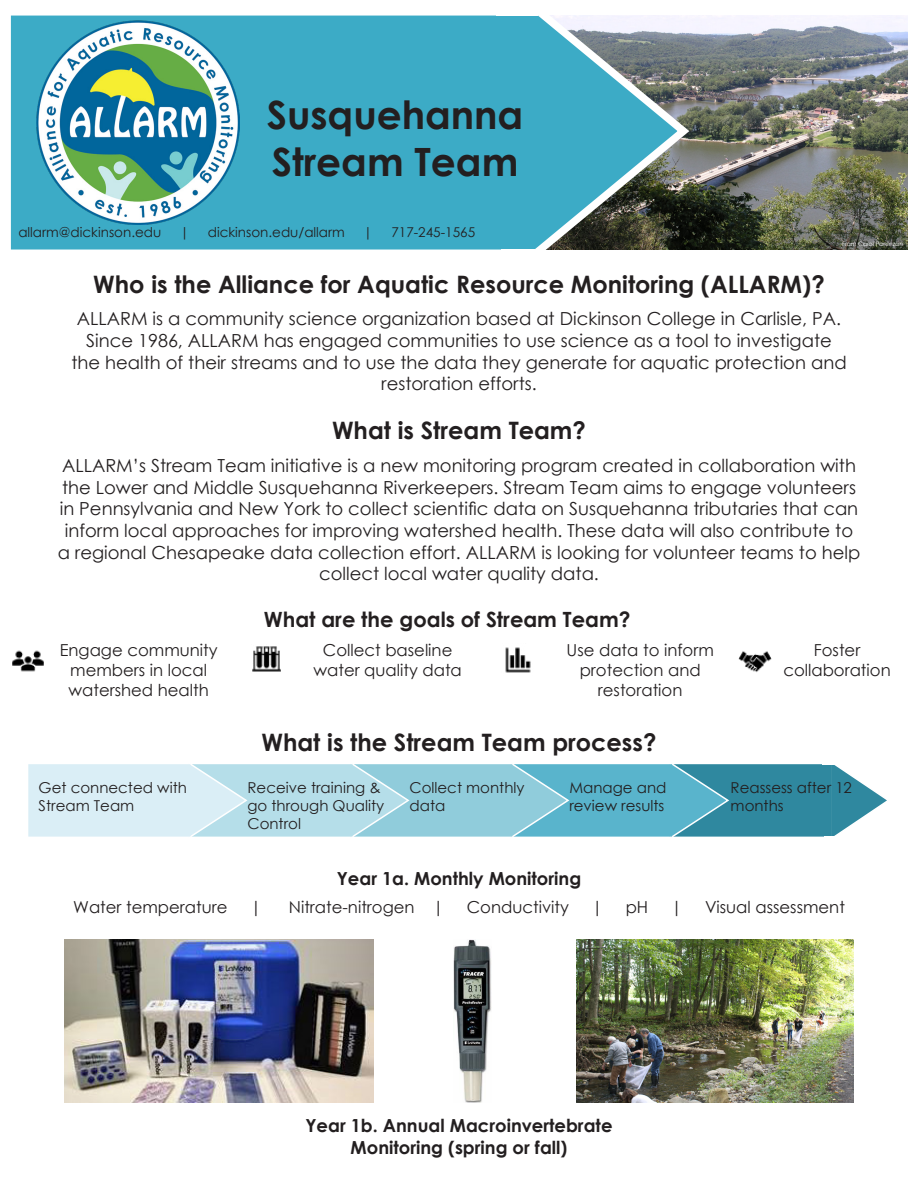
<style>
.page{position:relative;width:918px;height:1188px;background:#fff}
.page>*{position:absolute;margin:0;border:0;box-sizing:border-box;transform-origin:0 0}
.t1{font:700 39px "Century Gothic";color:#231f20}
.t2{font:700 24px "Century Gothic";color:#231f20}
.t3{font:700 21px "Century Gothic";color:#231f20}
.t4{font:18px/21.6px "Century Gothic";color:#231f20;text-align:center}
.t5{font:700 18px/21.6px "Century Gothic";color:#231f20;text-align:center}
.t6{font:16.5px/19.8px "Century Gothic";color:#231f20;text-align:center}
.t7{font:15px/18px "Century Gothic";color:#231f20}
.t8{font:13.5px "Century Gothic";color:#231f20}
.t9{font:6px "Century Gothic";color:#fff}
</style>
<div class="page">
<img style="left:694px;top:16px;width:213px;height:234px">
<svg style="left:491px;top:15px;width:203px;height:235px;background:#5f949f"></svg>
<div style="left:11px;top:16px;width:520px;height:234px;background:#3cabc6"></div>
<div style="left:497px;top:0;width:41px;height:16px;background:#fff"></div>
<img style="left:37px;top:21px;width:203px;height:203px">
<img style="left:12px;top:650px;width:32px;height:22px">
<img style="left:252px;top:646px;width:29px;height:26px">
<img style="left:505px;top:647px;width:26px;height:26px">
<img style="left:738px;top:651px;width:34px;height:22px">
<svg style="left:28px;top:764px;width:859px;height:73px;background:#90c8d7"></svg>
<img style="left:577px;top:940px;width:276px;height:162px">
<img style="left:454px;top:940px;width:37px;height:162px">
<img style="left:65px;top:940px;width:308px;height:162px">
<p class="t1" style="left:267px;top:85px;width:258px">Susquehanna</p>
<p class="t1" style="left:272px;top:132px;width:248px">Stream Team</p>
<p class="t8" style="left:18px;top:223px;width:144px">allarm@dickinson.edu</p>
<p class="t8" style="left:180px;top:223px;width:11px">|</p>
<p class="t8" style="left:208px;top:223px;width:139px">dickinson.edu/allarm</p>
<p class="t8" style="left:364px;top:223px;width:11px">|</p>
<p class="t8" style="left:391px;top:223px;width:85px">717-245-1565</p>
<p class="t9" style="left:842px;top:240px;width:62px">From Carol Parenzan</p>
<p class="t2" style="left:93px;top:266px;width:733px">Who is the Alliance for Aquatic Resource Monitoring (ALLARM)?</p>
<p class="t4" style="left:71px;top:308px;width:777px">ALLARM is a community science organization based at Dickinson College in Carlisle, PA.<br>Since 1986, ALLARM has engaged communities to use science as a tool to investigate the health of their streams and to use the data they generate for aquatic protection and restoration efforts.</p>
<p class="t2" style="left:332px;top:412px;width:255px">What is Stream Team?</p>
<p class="t4" style="left:58px;top:455px;width:804px">ALLARM’s Stream Team initiative is a new monitoring program created in collaboration with the Lower and Middle Susquehanna Riverkeepers. Stream Team aims to engage volunteers in Pennsylvania and New York to collect scientific data on Susquehanna tributaries that can inform local approaches for improving watershed health. These data will also contribute to a regional Chesapeake data collection effort. ALLARM is looking for volunteer teams to help collect local water quality data.</p>
<p class="t3" style="left:264px;top:604px;width:368px">What are the goals of Stream Team?</p>
<p class="t6" style="left:60px;top:640px;width:159px">Engage community members in local watershed health</p>
<p class="t6" style="left:313px;top:640px;width:150px">Collect baseline water quality data</p>
<p class="t6" style="left:567px;top:640px;width:149px">Use data to inform protection and restoration</p>
<p class="t6" style="left:814px;top:640px;width:48px">Foster</p>
<p class="t6" style="left:783px;top:660px;width:109px">collaboration</p>
<p class="t2" style="left:261px;top:724px;width:397px">What is the Stream Team process?</p>
<p class="t7" style="left:39px;top:779px;width:150px">Get connected with<br>Stream Team</p>
<p class="t7" style="left:247px;top:779px;width:135px">Receive training &amp;</p>
<p class="t7" style="left:247px;top:797px;width:138px">go through Quality<br>Control</p>
<p class="t7" style="left:410px;top:779px;width:117px">Collect monthly</p>
<p class="t7" style="left:410px;top:797px;width:37px">data</p>
<p class="t7" style="left:569px;top:779px;width:99px">Manage and</p>
<p class="t7" style="left:569px;top:797px;width:97px">review results</p>
<p class="t5" style="left:337px;top:867px;width:246px">Year 1a. Monthly Monitoring</p>
<p class="t7" style="left:731px;top:779px;width:123px">Reassess after 12</p>
<p class="t7" style="left:731px;top:797px;width:55px">months</p>
<p class="t6" style="left:73px;top:897px;width:156px">Water temperature</p>
<p class="t6" style="left:250px;top:897px;width:13px">|</p>
<p class="t6" style="left:289px;top:897px;width:157px">Nitrate-nitrogen |</p>
<p class="t6" style="left:467px;top:897px;width:104px">Conductivity</p>
<p class="t6" style="left:592px;top:897px;width:13px">|</p>
<p class="t6" style="left:626px;top:897px;width:24px">pH</p>
<p class="t6" style="left:671px;top:897px;width:13px">|</p>
<p class="t6" style="left:705px;top:897px;width:141px">Visual assessment</p>
<p class="t5" style="left:305px;top:1114px;width:309px">Year 1b. Annual Macroinvertebrate<br>Monitoring (spring or fall)</p>
</div>
